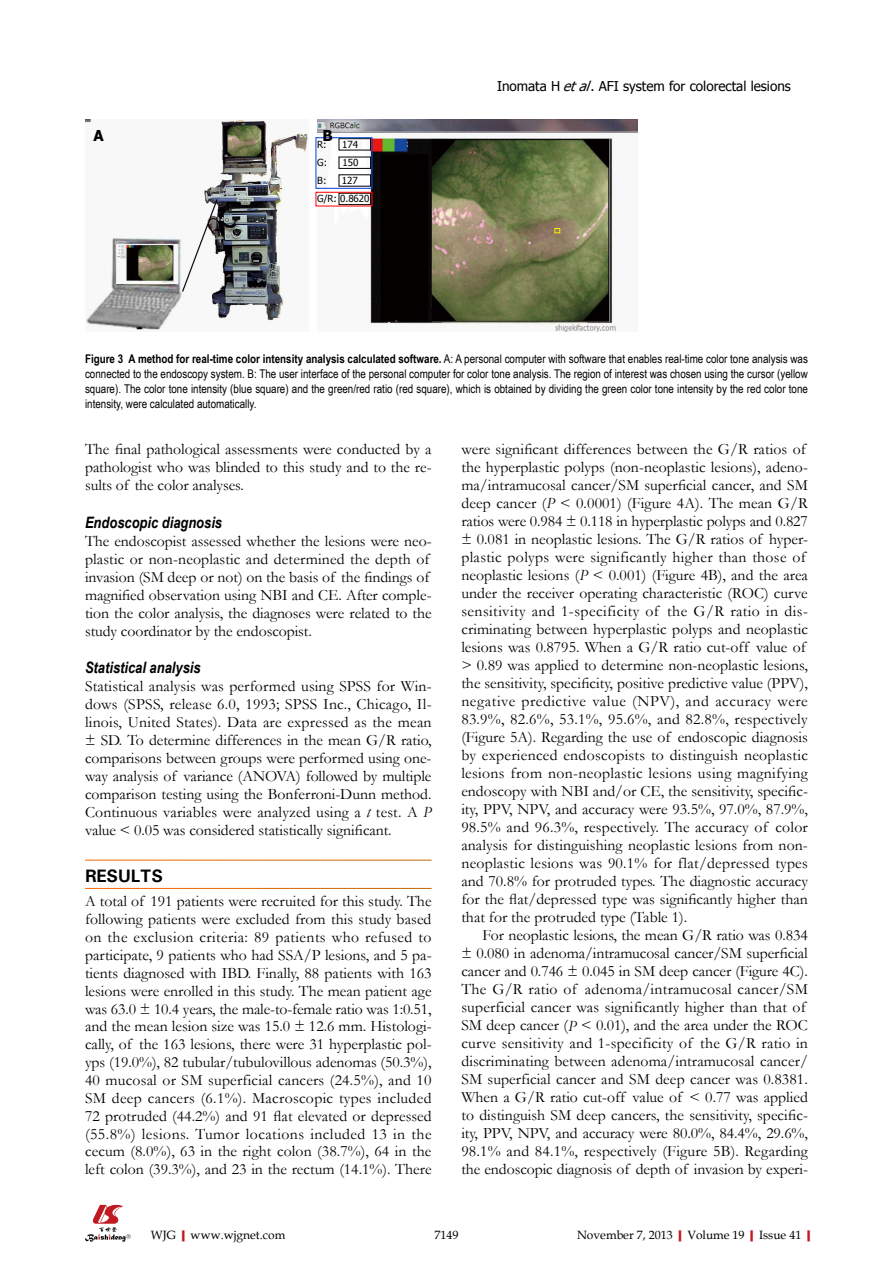
<style>
.page{position:relative;width:893px;height:1263px;background:#fff}
.page>*{position:absolute;margin:0;border:0;box-sizing:border-box;transform-origin:0 0}
.t1{font:700 18px "Univers";letter-spacing:-.01em;color:#000}
.t2{font:15.75px/17.9px "Garamond";color:#000;text-align:justify}
.t3{font:15.75px "Garamond";letter-spacing:.02em;color:#000}
.t4{font:15.75px "Garamond";letter-spacing:.03em;color:#000}
.t5{font:15.75px "Garamond";letter-spacing:.035em;color:#000}
.t6{font:700 15px "Tahoma";color:#000}
.t7{font:13.5px "Tahoma";color:#000}
.t8{font:12px/15px "Arial Narrow";color:#000;text-align:justify}
.t9{font:12px "Book Antiqua";color:#000}
.t10{font:9.75px/18px "Tahoma";color:#000}
.s1{font-style:italic}
.s2{font-weight:700}
.s3{font-family:"Arial Narrow";font-weight:700;font-style:italic}
.s4{font-weight:700;color:#c01920}
</style>
<div class="page">
<svg style="left:85px;top:1205px;width:46px;height:37px"></svg>
<img style="left:85px;top:119px;width:223px;height:211px">
<img style="left:317px;top:119px;width:321px;height:213px">
<div style="left:339px;top:157px;width:32px;height:12px;border:1px solid #000"></div>
<div style="left:316px;top:137px;width:56px;height:52px;border:1px solid #003fda"></div>
<div style="left:316px;top:192px;width:56px;height:14px;border:1px solid #f00"></div>
<svg style="left:555px;top:228px;width:5px;height:5px"></svg>
<p class="t6" style="left:94px;top:125px;width:12px">A</p>
<p class="t6" style="left:322px;top:125px;width:12px">B</p>
<p class="t10" style="left:317px;top:135px;width:11px">R:</p>
<p class="t10" style="left:342px;top:135px;width:17px">174</p>
<p class="t10" style="left:317px;top:153px;width:11px">G:</p>
<p class="t10" style="left:342px;top:153px;width:17px">150</p>
<p class="t10" style="left:317px;top:171px;width:11px">B:</p>
<p class="t10" style="left:317px;top:171px;width:54px;text-indent:24px">127<br>G/R: 0.8620</p>
<p class="t7" style="left:497px;top:77px;width:295px">Inomata H <span class="s1">etal</span>. AFI system for colorectal lesions</p>
<p class="t8" style="left:85px;top:351px;width:724px"><span class="s2">Figure 3 A method for real-time color intensity analysis calculated software.</span> A: A personal computer with software that enables real-time color tone analysis was connected to the endoscopy system. B: The user interface of the personal computer for color tone analysis. The region of interest was chosen using the cursor (yellow square). The color tone intensity (blue square) and the green/red ratio (red square), which is obtained by dividing the green color tone intensity by the red color tone intensity, were calculated automatically.</p>
<p class="t2" style="left:85px;top:440px;width:348px">The final pathological assessments were conducted by a pathologist who was blinded to this study and to the re&shy;sults of the color analyses.</p>
<p class="t2" style="left:85px;top:513px;width:348px;text-align:left"><span class="s3">Endoscopic diagnosis<br></span>The endoscopist assessed whether the lesions were neo&shy;plastic or non-neoplastic and determined the depth of invasion (SM deep or not) on the basis of the findings of magnified observation using NBI and CE. After comple&shy;tion the color analysis, the diagnoses were related to the study coordinator by the endoscopist.</p>
<p class="t2" style="left:85px;top:659px;width:348px;text-align:left"><span class="s3">Statistical analysis<br></span>Statistical analysis was performed using SPSS for Win&shy;dows (SPSS, release 6.0, 1993; SPSS Inc., Chicago, Il&shy;linois, United States). Data are expressed as the mean ± SD. To determine differences in the mean G/R ratio, comparisons between groups were performed using one&shy;way analysis of variance (ANOVA) followed by multiple comparison testing using the Bonferroni-Dunn method.<br>Continuous variables were analyzed using a <span class="s1">t</span> test. A <span class="s1">P </span>value &lt; 0.05 was considered statistically significant.</p>
<p class="t1" style="left:85px;top:864px;width:79px">RESULTS</p>
<p class="t2" style="left:85px;top:892px;width:348px">A total of 191 patients were recruited for this study. The following patients were excluded from this study based on the exclusion criteria: 89 patients who refused to participate, 9 patients who had SSA/P lesions, and 5 pa&shy;tients diagnosed with IBD. Finally, 88 patients with 163 lesions were enrolled in this study. The mean patient age was 63.0 ± 10.4 years, the male-to-female ratio was 1:0.51, and the mean lesion size was 15.0 ± 12.6 mm. Histologi&shy;cally, of the 163 lesions, there were 31 hyperplastic pol&shy;yps (19.0%), 82 tubular/tubulovillous adenomas (50.3%), 40 mucosal or SM superficial cancers (24.5%), and 10<br>SM deep cancers (6.1%). Macroscopic types included 72 protruded (44.2%) and 91 flat elevated or depressed (55.8%) lesions. Tumor locations included 13 in the cecum (8.0%), 63 in the right colon (38.7%), 64 in the left colon (39.3%), and 23 in the rectum (14.1%). There</p>
<p class="t2" style="left:461px;top:440px;width:346px">were significant differences between the G/R ratios of</p>
<p class="t2" style="left:461px;top:458px;width:348px">the hyperplastic polyps (non-neoplastic lesions), adeno-</p>
<p class="t2" style="left:461px;top:476px;width:348px">ma/intramucosal cancer/SM superficial cancer, and SM</p>
<p class="t2" style="left:461px;top:494px;width:348px">deep cancer (<span class="s1">P</span> &lt; 0.0001) (Figure 4A). The mean G/R</p>
<p class="t2" style="left:461px;top:512px;width:348px">ratios were 0.984 ± 0.118 in hyperplastic polyps and 0.827</p>
<p class="t2" style="left:461px;top:530px;width:348px">± 0.081 in neoplastic lesions. The G/R ratios of hyper-</p>
<p class="t3" style="left:461px;top:547px;width:346px">plastic polyps were significantly higher than those of</p>
<p class="t2" style="left:461px;top:566px;width:348px">neoplastic lesions (<span class="s1">P</span> &lt; 0.001) (Figure 4B), and the area</p>
<p class="t2" style="left:461px;top:584px;width:348px">under the receiver operating characteristic (ROC) curve</p>
<p class="t4" style="left:461px;top:601px;width:348px">sensitivity and 1-specificity of the G/R ratio in dis-</p>
<p class="t2" style="left:461px;top:620px;width:348px">criminating between hyperplastic polyps and neoplastic</p>
<p class="t2" style="left:461px;top:638px;width:346px">lesions was 0.8795. When a G/R ratio cut-off value of</p>
<p class="t2" style="left:461px;top:656px;width:348px">&gt; 0.89 was applied to determine non-neoplastic lesions,</p>
<p class="t2" style="left:461px;top:674px;width:348px">the sensitivity, specificity, positive predictive value (PPV),</p>
<p class="t5" style="left:461px;top:691px;width:348px">negative predictive value (NPV), and accuracy were</p>
<p class="t2" style="left:461px;top:710px;width:348px">83.9%, 82.6%, 53.1%, 95.6%, and 82.8%, respectively</p>
<p class="t2" style="left:461px;top:728px;width:348px">(Figure 5A). Regarding the use of endoscopic diagnosis</p>
<p class="t3" style="left:461px;top:745px;width:348px">by experienced endoscopists to distinguish neoplastic</p>
<p class="t3" style="left:461px;top:763px;width:348px">lesions from non-neoplastic lesions using magnifying</p>
<p class="t2" style="left:461px;top:782px;width:348px">endoscopy with NBI and/or CE, the sensitivity, specific-</p>
<p class="t2" style="left:461px;top:800px;width:348px">ity, PPV, NPV, and accuracy were 93.5%, 97.0%, 87.9%,</p>
<p class="t2" style="left:461px;top:818px;width:348px">98.5% and 96.3%, respectively. The accuracy of color</p>
<p class="t2" style="left:461px;top:836px;width:348px">analysis for distinguishing neoplastic lesions from non-</p>
<p class="t2" style="left:461px;top:854px;width:348px">neoplastic lesions was 90.1% for flat/depressed types</p>
<p class="t2" style="left:461px;top:872px;width:348px">and 70.8% for protruded types. The diagnostic accuracy</p>
<p class="t2" style="left:461px;top:890px;width:348px">for the flat/depressed type was significantly higher than</p>
<p class="t2" style="left:461px;top:908px;width:227px">that for the protruded type (Table 1).</p>
<p class="t2" style="left:483px;top:926px;width:327px">For neoplastic lesions, the mean G/R ratio was 0.834</p>
<p class="t2" style="left:461px;top:944px;width:348px">± 0.080 in adenoma/intramucosal cancer/SM superficial</p>
<p class="t2" style="left:461px;top:962px;width:348px">cancer and 0.746 ± 0.045 in SM deep cancer (Figure 4C).</p>
<p class="t3" style="left:461px;top:979px;width:348px">The G/R ratio of adenoma/intramucosal cancer/SM</p>
<p class="t2" style="left:461px;top:998px;width:346px">superficial cancer was significantly higher than that of</p>
<p class="t2" style="left:461px;top:1016px;width:348px">SM deep cancer (<span class="s1">P</span> &lt; 0.01), and the area under the ROC</p>
<p class="t2" style="left:461px;top:1034px;width:348px">curve sensitivity and 1-specificity of the G/R ratio in</p>
<p class="t2" style="left:461px;top:1052px;width:348px">discriminating between adenoma/intramucosal cancer/</p>
<p class="t2" style="left:461px;top:1070px;width:348px">SM superficial cancer and SM deep cancer was 0.8381.</p>
<p class="t2" style="left:461px;top:1088px;width:348px">When a G/R ratio cut-off value of &lt; 0.77 was applied</p>
<p class="t2" style="left:461px;top:1106px;width:348px">to distinguish SM deep cancers, the sensitivity, specific-</p>
<p class="t2" style="left:461px;top:1124px;width:348px">ity, PPV, NPV, and accuracy were 80.0%, 84.4%, 29.6%,</p>
<p class="t2" style="left:461px;top:1142px;width:348px">98.1% and 84.1%, respectively (Figure 5B). Regarding</p>
<p class="t2" style="left:461px;top:1160px;width:348px">the endoscopic diagnosis of depth of invasion by experi-</p>
<p class="t9" style="left:151px;top:1226px;width:136px">WJG<span class="s4">|</span>www.wjgnet.com</p>
<p class="t9" style="left:434px;top:1226px;width:25px">7149</p>
<p class="t9" style="left:577px;top:1226px;width:240px">November 7, 2013<span class="s4">|</span>Volume 19<span class="s4">|</span>Issue 41<span class="s4">|</span></p>
</div>
